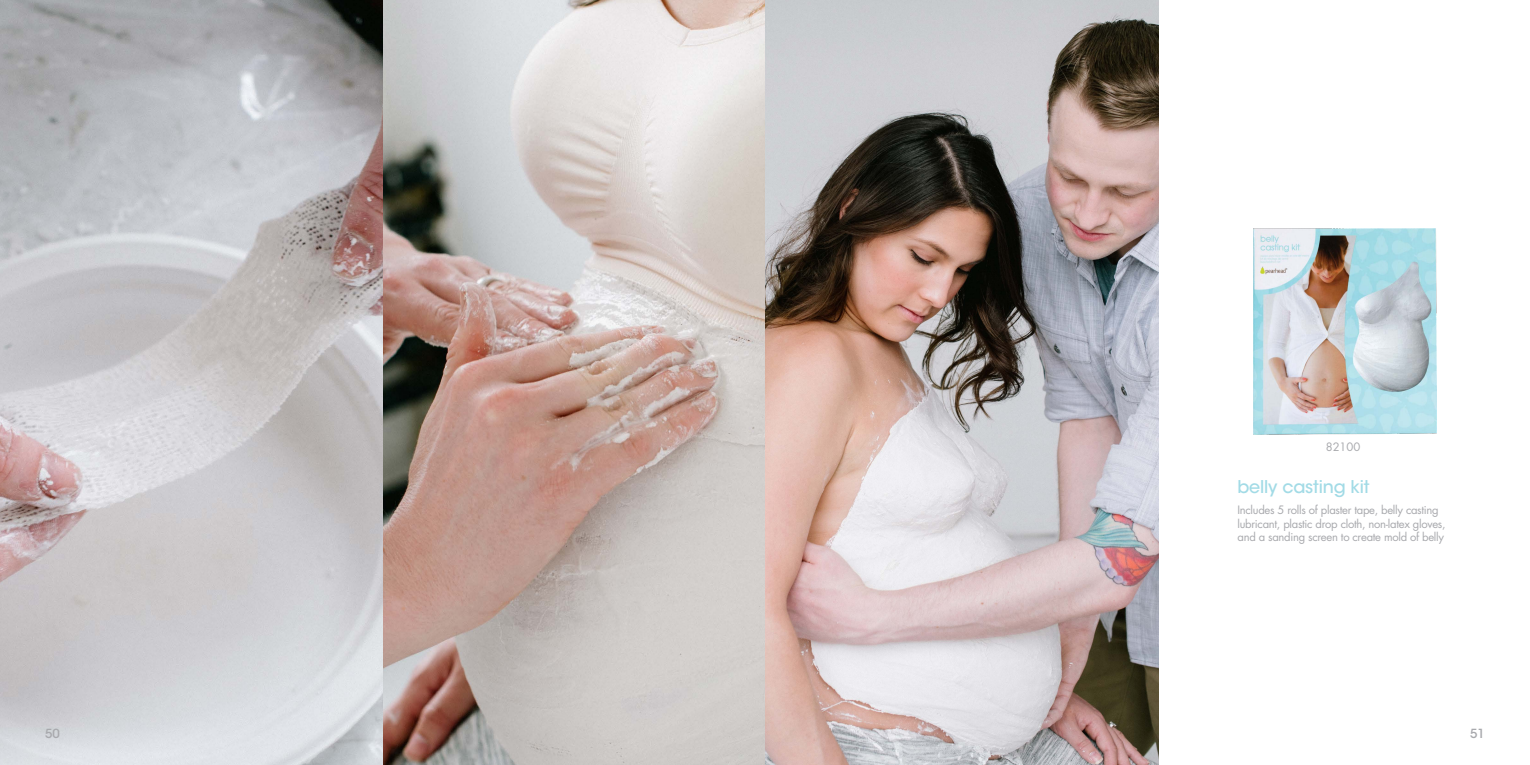
<style>
.page{position:relative;width:1530px;height:765px;background:#fff}
.page>*{position:absolute;margin:0;border:0;box-sizing:border-box;transform-origin:0 0}
.t1{font:500 17.5px "ITC Avant Garde Std";letter-spacing:-.01em;color:#a2dbe6}
.t2{font:500 12.5px "ITC Avant Garde Std";color:#a8a9ad}
.t3{font:11.25px/13.5px "Futura Std";letter-spacing:-.025em;color:#a8a9ad}
</style>
<div class="page">
<img style="left:0;top:0;width:1159px;height:765px">
<img style="left:1253px;top:229px;width:183px;height:205px">
<p class="t3" style="left:1326px;top:440px;width:36px">82100</p>
<p class="t1" style="left:1238px;top:476px;width:133px">belly casting kit</p>
<p class="t3" style="left:1238px;top:504px;width:210px">Includes 5 rolls of plaster tape, belly casting lubricant, plastic drop cloth, non-latex gloves, and a sanding screen to create mold of belly</p>
<p class="t2" style="left:45px;top:726px;width:16px">50</p>
<p class="t2" style="left:1470px;top:726px;width:16px">51</p>
</div>
